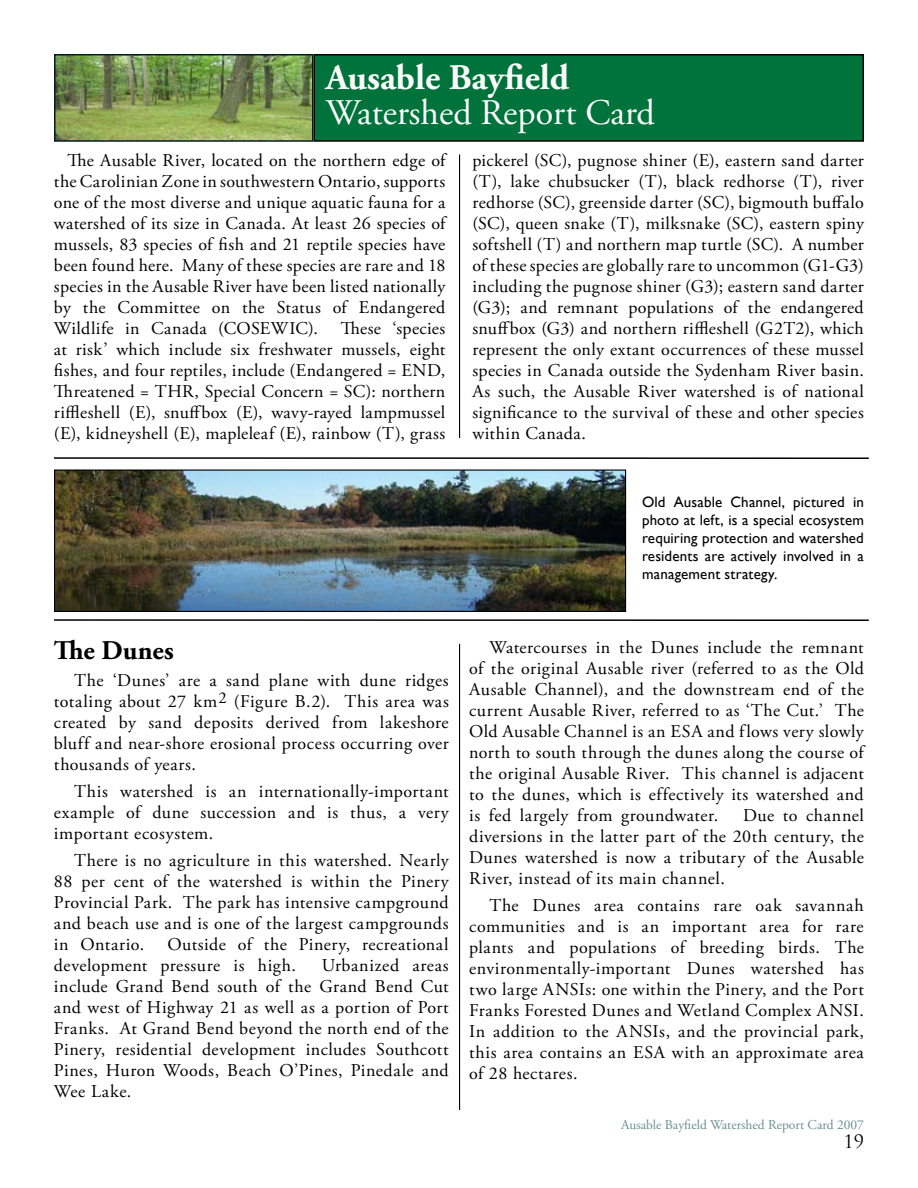
<style>
.page{position:relative;width:918px;height:1188px;background:#fff}
.page>*{position:absolute;margin:0;border:0;box-sizing:border-box;transform-origin:0 0}
.t1{font:36px "Adobe Garamond Pro";color:#fcfdfa}
.t2{font:700 36px "Adobe Garamond Pro";color:#fcfdfa}
.t3{font:700 27px "Adobe Garamond Pro";letter-spacing:.005em;color:#000}
.t4{font:18px/21px "Adobe Garamond Pro";letter-spacing:.03em;color:#000;text-align:justify}
.t5{font:18px "Trajan Pro";color:#000}
.t6{font:15px/18px "Gill Sans";letter-spacing:.01em;color:#000;text-align:justify}
.t7{font:13.5px "Adobe Garamond Pro";color:#6a908c}
</style>
<div class="page">
<div style="left:314px;top:55px;width:549px;height:86px;background:#00723b"></div>
<div style="left:314px;top:54px;width:550px;height:88px;border:2px solid #000"></div>
<img style="left:57px;top:57px;width:254px;height:82px">
<div style="left:54px;top:54px;width:260px;height:88px;border:2px solid #051d21"></div>
<hr style="left:459px;top:154px;width:1px;height:284px;background:#000">
<img style="left:56px;top:472px;width:568px;height:138px">
<div style="left:54px;top:470px;width:572px;height:142px;border:1px solid #000"></div>
<hr style="left:459px;top:644px;width:1px;height:466px;background:#000">
<hr style="left:54px;top:457px;width:815px;height:2px;background:#000">
<hr style="left:54px;top:619px;width:815px;height:2px;background:#000">
<h1 class="t2" style="left:326px;top:56px;width:245px">Ausable Bayfield</h1>
<h1 class="t1" style="left:326px;top:91px;width:331px">Watershed Report Card</h1>
<p class="t4" style="left:54px;top:150px;width:393px;text-indent:14px">The Ausable River, located on the northern edge of the Carolinian Zone in southwestern Ontario, supports one of the most diverse and unique aquatic fauna for a watershed of its size in Canada. At least 26 species of mussels, 83 species of fish and 21 reptile species have been found here. Many of these species are rare and 18 species in the Ausable River have been listed nationally by the Committee on the Status of Endangered Wildlife in Canada (COSEWIC).</p>
<p class="t4" style="left:472px;top:150px;width:393px">pickerel (SC), pugnose shiner (E), eastern sand darter (T), lake chubsucker (T), black redhorse (T), river redhorse (SC), greenside darter (SC), bigmouth buffalo (SC), queen snake (T), milksnake (SC), eastern spiny softshell (T) and northern map turtle (SC). A number of these species are globally rare to uncommon (G1-G3) including the pugnose shiner (G3); eastern sand darter (G3); and remnant populations of the endangered snuffbox (G3) and northern riffleshell (G2T2), which represent the only extant occurrences of these mussel species in Canada outside the Sydenham River basin.<br>As such, the Ausable River watershed is of national significance to the survival of these and other species within Canada.</p>
<p class="t4" style="left:54px;top:318px;width:393px;text-indent:287px">These ‘species at risk’ which include six freshwater mussels, eight fishes, and four reptiles, include (Endangered = END, Threatened = THR, Special Concern = SC): northern riffleshell (E), snuffbox (E), wavy-rayed lampmussel (E), kidneyshell (E), mapleleaf (E), rainbow (T), grass</p>
<p class="t6" style="left:642px;top:493px;width:224px">Old Ausable Channel, pictured in photo at left, is a special ecosystem requiring protection and watershed residents are actively involved in a management strategy.</p>
<h2 class="t3" style="left:54px;top:635px;width:121px">The Dunes</h2>
<p class="t4" style="left:54px;top:671px;width:396px;text-indent:20px">The ‘Dunes’ are a sand plane with dune ridges totaling about 27 km<sup>2</sup> (Figure B.2). This area was created by sand deposits derived from lakeshore bluff and near-shore erosional process occurring over thousands of years.</p>
<p class="t4" style="left:54px;top:782px;width:396px;text-indent:20px">This watershed is an internationally-important example of dune succession and is thus, a very important ecosystem.</p>
<p class="t4" style="left:54px;top:851px;width:396px;text-indent:20px">There is no agriculture in this watershed. Nearly 88 per cent of the watershed is within the Pinery Provincial Park. The park has intensive campground and beach use and is one of the largest campgrounds in Ontario.</p>
<p class="t4" style="left:54px;top:935px;width:396px;text-indent:113px">Outside of the Pinery, recreational development pressure is high.</p>
<p class="t4" style="left:54px;top:956px;width:396px;text-indent:268px">Urbanized areas include Grand Bend south of the Grand Bend Cut and west of Highway 21 as well as a portion of Port Franks. At Grand Bend beyond the north end of the Pinery, residential development includes Southcott Pines, Huron Woods, Beach O’Pines, Pinedale and Wee Lake.</p>
<p class="t4" style="left:469px;top:637px;width:396px;text-indent:20px">Watercourses in the Dunes include the remnant of the original Ausable river (referred to as the Old Ausable Channel), and the downstream end of the current Ausable River, referred to as ‘The Cut.’ The Old Ausable Channel is an ESA and flows very slowly north to south through the dunes along the course of the original Ausable River. This channel is adjacent to the dunes, which is effectively its watershed and is fed largely from groundwater.</p>
<p class="t4" style="left:469px;top:805px;width:396px;text-indent:274px">Due to channel diversions in the latter part of the 20th century, the Dunes watershed is now a tributary of the Ausable River, instead of its main channel.</p>
<p class="t4" style="left:469px;top:895px;width:396px;text-indent:20px">The Dunes area contains rare oak savannah communities and is an important area for rare plants and populations of breeding birds. The environmentally-important Dunes watershed has two large ANSIs: one within the Pinery, and the Port Franks Forested Dunes and Wetland Complex ANSI.<br>In addition to the ANSIs, and the provincial park, this area contains an ESA with an approximate area of 28 hectares.</p>
<p class="t7" style="left:621px;top:1116px;width:244px">Ausable Bayfield Watershed Report Card 2007</p>
<p class="t5" style="left:843px;top:1130px;width:22px">19</p>
</div>
